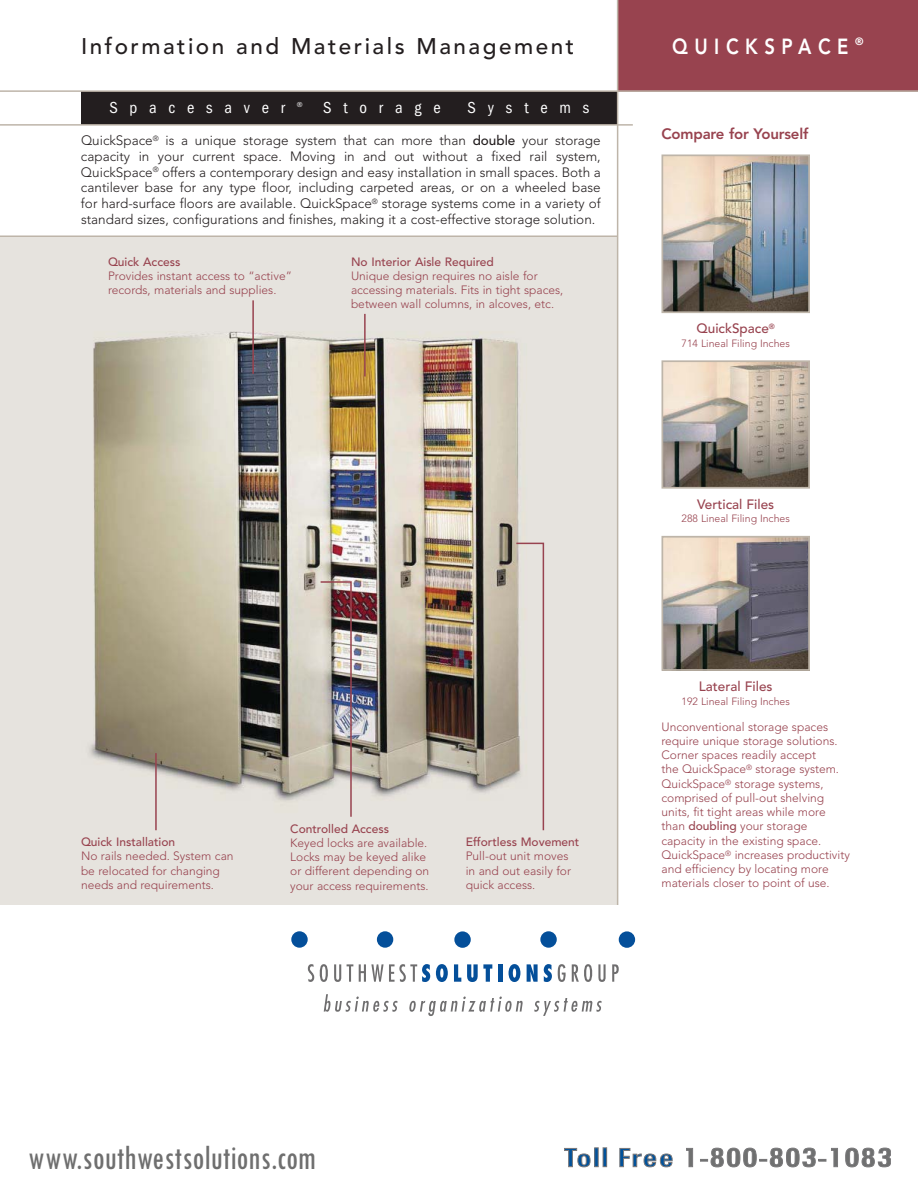
<style>
.page{position:relative;width:918px;height:1188px;background:#fff}
.page>*{position:absolute;margin:0;border:0;box-sizing:border-box;transform-origin:0 0}
.t1{font:condensed 36px "Tw Cen";color:#6f6f6f;scale:.92 1}
.t2{font:500 22.5px "Avenir";letter-spacing:.11em;color:#231e1f}
.t3{font:800 21.75px "Avenir";letter-spacing:.355em;color:#fff;scale:.85 1}
.t4{font:condensed 16.5px "Franklin Gothic Itc T";letter-spacing:.715em;color:#fff}
.t5{font:800 15px "Avenir";letter-spacing:-.01em;color:#98434f}
.t6{font:300 13.5px/15.8px "Avenir";color:#231e1f;text-align:justify}
.t7{font:500 13.5px "Avenir";color:#98434f}
.t8{font:300 12px/14.2px "Avenir";color:#98434f}
.t9{font:500 12px "Avenir";color:#98434f}
.t10{font:300 10.5px "Avenir";color:#98434f}
.t11{font:300 10.5px/12px "Avenir";color:#231e1f}
.s1{font-weight:500}
</style>
<div class="page">
<img style="left:0;top:237px;width:617px;height:668px">
<div style="left:81px;top:91px;width:537px;height:34px;background:#231e1f"></div>
<div style="left:618px;top:0;width:300px;height:91px;background:#98434f"></div>
<hr style="left:0;top:236px;width:618px;height:1px;background:#beb5a9">
<hr style="left:0;top:124px;width:633px;height:2px;background:#beb5a9">
<hr style="left:0;top:90px;width:918px;height:2px;background:#beb5a9">
<img style="left:664px;top:363px;width:143px;height:123px">
<div style="left:661px;top:360px;width:149px;height:129px;border:2px solid #beb5a9"></div>
<img style="left:664px;top:539px;width:143px;height:129px">
<div style="left:661px;top:536px;width:149px;height:135px;border:2px solid #beb5a9"></div>
<img style="left:664px;top:157px;width:143px;height:153px">
<div style="left:661px;top:154px;width:149px;height:159px;border:2px solid #beb5a9"></div>
<hr style="left:252px;top:300px;width:2px;height:74px;background:#98434f">
<hr style="left:364px;top:314px;width:2px;height:63px;background:#98434f">
<hr style="left:155px;top:753px;width:2px;height:77px;background:#98434f">
<hr style="left:617px;top:0;width:1px;height:911px;background:#beb5a9">
<img style="left:319px;top:581px;width:33px;height:237px">
<svg style="left:515px;top:542px;width:30px;height:290px;background:#dad0cb"></svg>
<svg style="left:564px;top:1148px;width:26px;height:19px"></svg>
<div style="left:594px;top:1148px;width:4px;height:19px;border:1px solid #79787a"></div>
<div style="left:603px;top:1148px;width:4px;height:19px;border:1px solid #79787a"></div>
<svg style="left:619px;top:1148px;width:54px;height:19px"></svg>
<svg style="left:686px;top:1148px;width:7px;height:19px"></svg>
<svg style="left:700px;top:1147px;width:191px;height:21px"></svg>
<svg style="left:308px;top:964px;width:6px;height:18px"></svg>
<svg style="left:320px;top:932px;width:316px;height:84px"></svg>
<div style="left:619px;top:931px;width:16px;height:17px;background:#044f9a;border-radius:50%"></div>
<div style="left:291px;top:931px;width:17px;height:17px;background:#044f9a;border-radius:50%"></div>
<div style="left:454px;top:931px;width:17px;height:17px;background:#044f9a;border-radius:50%"></div>
<div style="left:377px;top:931px;width:16px;height:17px;background:#044f9a;border-radius:50%"></div>
<div style="left:540px;top:931px;width:17px;height:17px;background:#044f9a;border-radius:50%"></div>
<h2 class="t2" style="left:81px;top:37px;width:495px">Information and Materials Management</h2>
<h3 class="t4" style="left:109px;top:98px;width:333px">Spacesaver <sup>®</sup> Storage</h3>
<h3 class="t4" style="left:468px;top:98px;width:123px">Systems</h3>
<p class="t6" style="left:81px;top:134px;width:521px">QuickSpace<sup>®</sup> is a unique storage system that can more than <span class="s1">double</span> your storage capacity in your current space. Moving in and out without a fixed rail system, QuickSpace<sup>®</sup> offers a contemporary design and easy installation in small spaces. Both a cantilever base for any type floor, including carpeted areas, or on a wheeled base for hard-surface floors are available. QuickSpace<sup>®</sup> storage systems come in a variety of standard sizes, configurations and finishes, making it a cost-effective storage solution.</p>
<p class="t9" style="left:108px;top:257px;width:74px">Quick Access</p>
<p class="t8" style="left:108px;top:270px;width:185px">Provides instant access to “active” records, materials and supplies.</p>
<p class="t9" style="left:351px;top:257px;width:144px">No Interior Aisle Required</p>
<p class="t8" style="left:351px;top:270px;width:214px">Unique design requires no aisle for accessing materials. Fits in tight spaces, between wall columns, in alcoves, etc.</p>
<h3 class="t3" style="left:672px;top:38px;width:227px">QUICKSPACE <sup>®</sup></h3>
<p class="t5" style="left:662px;top:127px;width:148px">Compare for Yourself</p>
<p class="t7" style="left:697px;top:323px;width:80px">QuickSpace<sup>®</sup></p>
<p class="t10" style="left:682px;top:339px;width:110px">714 Lineal Filing Inches</p>
<p class="t7" style="left:697px;top:499px;width:79px">Vertical Files</p>
<p class="t10" style="left:682px;top:515px;width:110px">288 Lineal Filing Inches</p>
<p class="t9" style="left:81px;top:837px;width:96px">Quick Installation</p>
<p class="t8" style="left:81px;top:850px;width:154px">No rails needed. System can be relocated for changing needs and requirements.</p>
<p class="t9" style="left:290px;top:824px;width:100px">Controlled Access</p>
<p class="t8" style="left:290px;top:837px;width:140px">Keyed locks are available.<br>Locks may be keyed alike or different depending on your access requirements.</p>
<p class="t9" style="left:466px;top:837px;width:115px">Effortless Movement</p>
<p class="t8" style="left:466px;top:850px;width:107px">Pull-out unit moves in and out easily for quick access.</p>
<p class="t7" style="left:699px;top:681px;width:75px">Lateral Files</p>
<p class="t10" style="left:682px;top:697px;width:110px">192 Lineal Filing Inches</p>
<p class="t8" style="left:661px;top:720px;width:190px">Unconventional storage spaces require unique storage solutions.<br>Corner spaces readily accept<br>the QuickSpace<sup>®</sup> storage system.<br>QuickSpace<sup>®</sup> storage systems, comprised of pull-out shelving units, fit tight areas while more than <span class="s1">doubling</span> your storage capacity in the existing space.<br>QuickSpace<sup>®</sup> increases productivity and efficiency by locating more materials closer to point of use.</p>
<h1 class="t1" style="left:28px;top:1136px;width:315px">www.southwestsolutions.com</h1>
<p class="t11" style="left:81px;top:1152px;width:110px">All rights reserved.<br>SC-0329 SSC/PRI 10/03</p>
</div>
